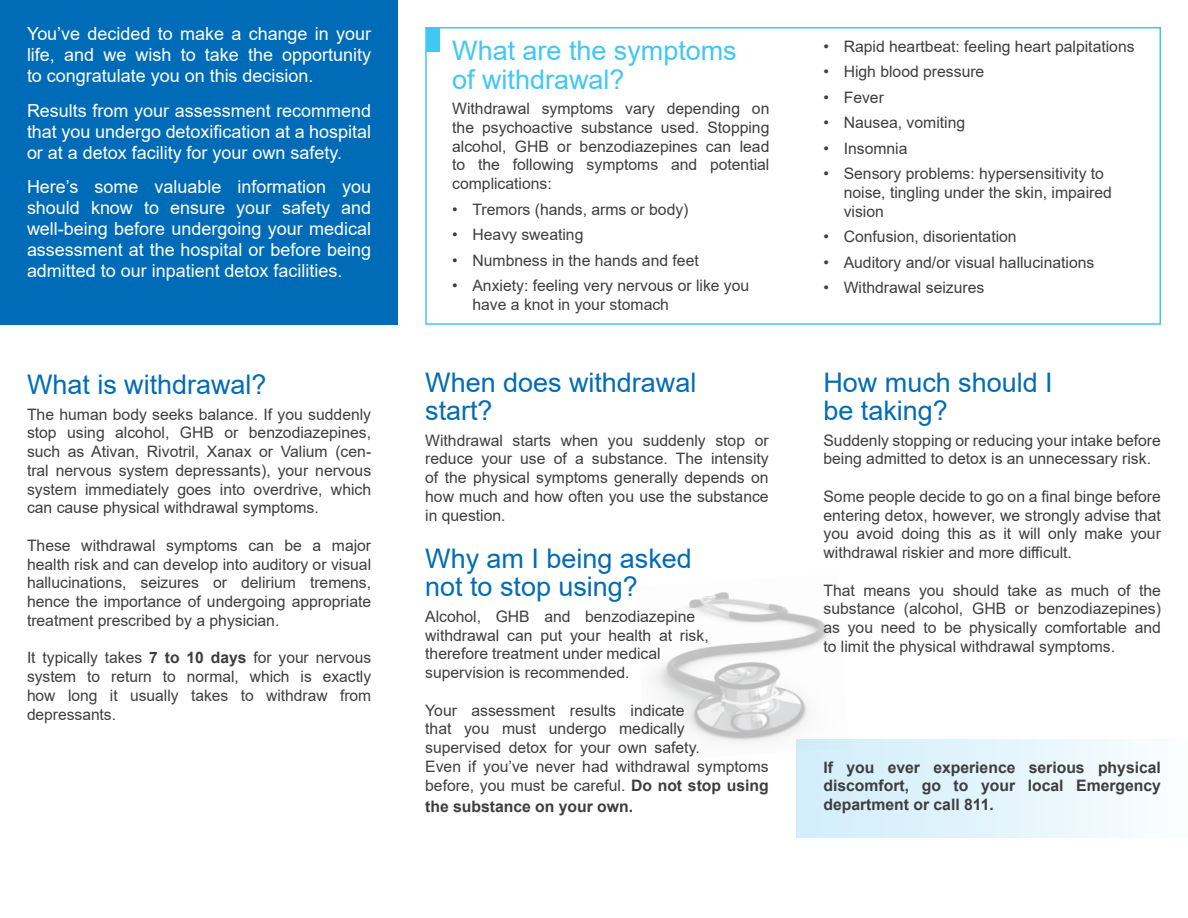
<style>
.page{position:relative;width:1188px;height:918px;background:#fff}
.page>*{position:absolute;margin:0;border:0;box-sizing:border-box;transform-origin:0 0}
.Section{font:27px/28.5px "Arial";color:#006cb7}
.Section-2{font:27px/28.5px "Arial";color:#40c7f4}
.Introduction_-_texte{font:18px/21px "Arial";color:#fff;text-align:justify}
.Texte{font:15.75px/18.8px "Arial";color:#3e3e3f;text-align:justify}
.Texte-2{font:700 15.75px/18.8px "Arial";color:#3e3e3f;text-align:justify}
.s1{font-weight:700}
</style>
<div class="page">
<img style="left:654px;top:592px;width:195px;height:151px">
<div style="left:796px;top:740px;width:392px;height:98px;background:linear-gradient(to right,#d0edfa,#fafdfe)"></div>
<div style="left:0;top:0;width:398px;height:325px;background:#006cb7"></div>
<div style="left:425px;top:27px;width:736px;height:298px;border:2px solid #40c7f4"></div>
<div style="left:426px;top:27px;width:13px;height:25px;background:#40c7f4"></div>
<p class="Introduction_-_texte" style="left:27px;top:23px;width:346px">You’ve decided to make a change in your life, and we wish to take the opportunity to congratulate you on this decision.</p>
<p class="Introduction_-_texte" style="left:27px;top:100px;width:346px">Results from your assessment recommend that you undergo detoxification at a hospital or at a detox facility for your own safety.</p>
<p class="Introduction_-_texte" style="left:27px;top:176px;width:346px">Here’s some valuable information you should know to ensure your safety and well-being before undergoing your medical assessment at the hospital or before being admitted to our inpatient detox facilities.</p>
<p class="Section" style="left:27px;top:370px;width:241px">What is withdrawal?</p>
<p class="Texte" style="left:27px;top:405px;width:346px">The human body seeks balance. If you suddenly stop using alcohol, GHB or benzodiazepines, such as Ativan, Rivotril, Xanax or Valium (cen&shy;tral nervous system depressants), your nervous system immediately goes into overdrive, which can cause physical withdrawal symptoms.</p>
<p class="Texte" style="left:27px;top:536px;width:346px">These withdrawal symptoms can be a major health risk and can develop into auditory or visual hallucinations, seizures or delirium tremens, hence the importance of undergoing appropriate treatment prescribed by a physician.</p>
<p class="Texte" style="left:27px;top:648px;width:346px">It typically takes <span class="s1">7 to 10 days</span> for your nervous system to return to normal, which is exactly how long it usually takes to withdraw from depressants.</p>
<p class="Section-2" style="left:452px;top:36px;width:286px">What are the symptoms of withdrawal?</p>
<p class="Texte" style="left:452px;top:99px;width:319px">Withdrawal symptoms vary depending on the psychoactive substance used. Stopping alcohol, GHB or benzodiazepines can lead to the following symptoms and potential complications:</p>
<p class="Texte" style="left:452px;top:200px;width:238px">• Tremors (hands, arms or body)</p>
<p class="Texte" style="left:452px;top:225px;width:133px">• Heavy sweating</p>
<p class="Texte" style="left:452px;top:251px;width:248px">• Numbness in the hands and feet</p>
<p class="Texte" style="left:472px;top:276px;width:278px;text-indent:-20px">• Anxiety: feeling very nervous or like you have a knot in your stomach</p>
<p class="Section" style="left:425px;top:368px;width:273px">When does withdrawal start?</p>
<p class="Texte" style="left:425px;top:431px;width:345px">Withdrawal starts when you suddenly stop or reduce your use of a substance. The intensity of the physical symptoms generally depends on how much and how often you use the substance in question.</p>
<p class="Section" style="left:425px;top:544px;width:268px">Why am I being asked not to stop using?</p>
<p class="Texte" style="left:425px;top:607px;width:285px;text-align:left">Alcohol, GHB and benzodiazepine withdrawal can put your health at risk, therefore treatment under medical supervision is recommended.</p>
<p class="Texte" style="left:425px;top:701px;width:345px;text-align:left">Your assessment results indicate<br>that you must undergo medically<br>supervised detox for your own safety.<br>Even if you’ve never had withdrawal symptoms before, you must be careful. <span class="s1">Do not stop using</span></p>
<p class="Texte-2" style="left:425px;top:797px;width:209px">the substance on your own.</p>
<p class="Texte" style="left:824px;top:37px;width:313px">• Rapid heartbeat: feeling heart palpitations</p>
<p class="Texte" style="left:824px;top:62px;width:162px">• High blood pressure</p>
<p class="Texte" style="left:824px;top:88px;width:62px">• Fever</p>
<p class="Texte" style="left:824px;top:113px;width:143px">• Nausea, vomiting</p>
<p class="Texte" style="left:824px;top:139px;width:86px">• Insomnia</p>
<p class="Texte" style="left:844px;top:164px;width:270px;text-align:left;text-indent:-20px">• Sensory problems: hypersensitivity to noise, tingling under the skin, impaired vision</p>
<p class="Texte" style="left:824px;top:227px;width:195px">• Confusion, disorientation</p>
<p class="Texte" style="left:824px;top:253px;width:272px">• Auditory and/or visual hallucinations</p>
<p class="Texte" style="left:824px;top:278px;width:162px">• Withdrawal seizures</p>
<p class="Section" style="left:824px;top:368px;width:231px">How much should I be taking?</p>
<p class="Texte" style="left:824px;top:431px;width:339px">Suddenly stopping or reducing your intake before being admitted to detox is an unnecessary risk.</p>
<p class="Texte" style="left:824px;top:487px;width:339px">Some people decide to go on a final binge before entering detox, however, we strongly advise that you avoid doing this as it will only make your withdrawal riskier and more difficult.</p>
<p class="Texte" style="left:824px;top:581px;width:339px">That means you should take as much of the substance (alcohol, GHB or benzodiazepines) as you need to be physically comfortable and to limit the physical withdrawal symptoms.</p>
<p class="Texte-2" style="left:824px;top:758px;width:339px">If you ever experience serious physical discomfort, go to your local Emergency department or call 811.</p>
</div>
